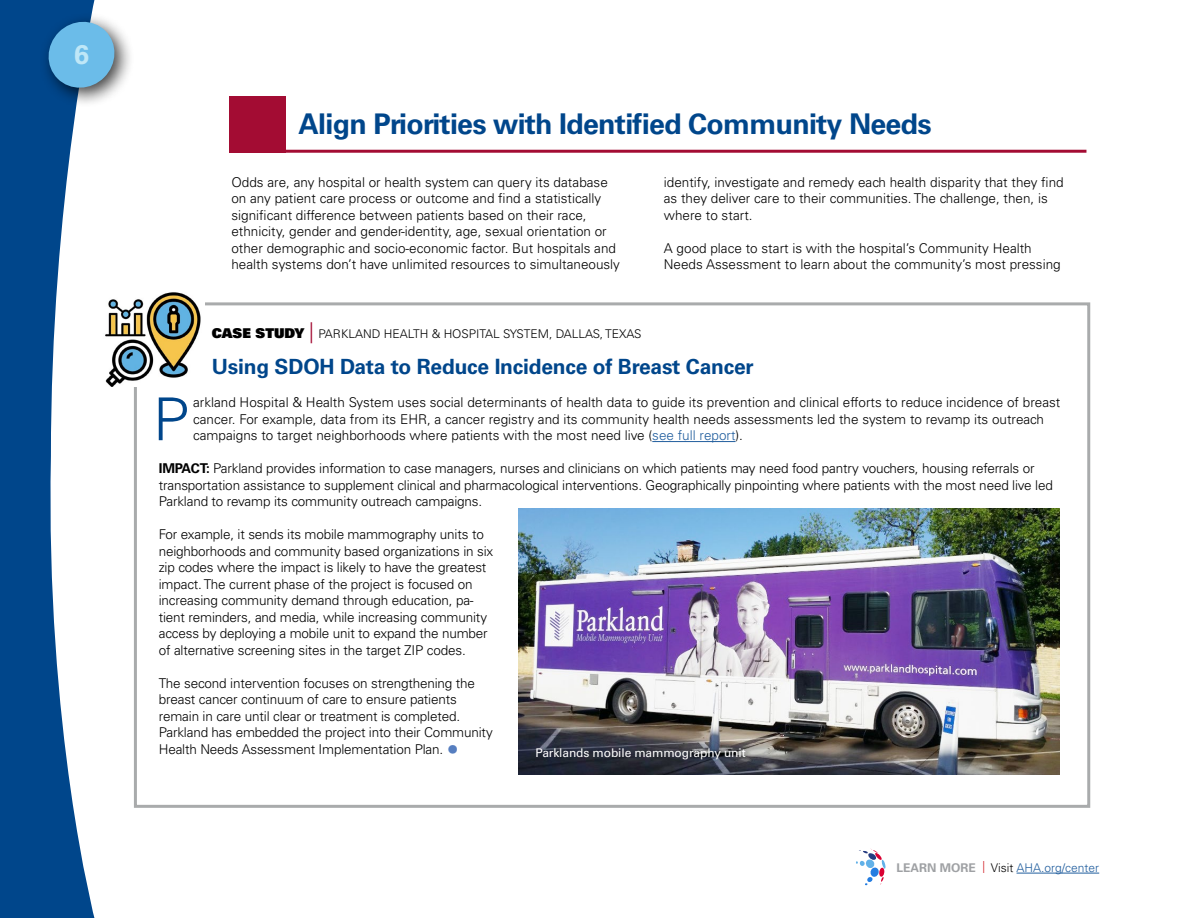
<style>
.page{position:relative;width:1188px;height:918px;background:#fff}
.page>*{position:absolute;margin:0;border:0;box-sizing:border-box;transform-origin:0 0}
.t1{font:300 59.25px "Univers LT Std";color:#00468b}
.t2{font:700 28.5px "Univers LT Std";letter-spacing:-.025em;color:#00468b}
.t3{font:700 27px "Univers LT Std";color:#bfe7f7}
.t4{font:700 21px "Univers LT Std";letter-spacing:-.01em;color:#00468b}
.t5{font:300 13.5px/16.5px "Univers LT Std";letter-spacing:-.01em;color:#000}
.t6{font:300 12px "Univers LT Std";color:#000}
.t7{font:12px "Univers LT Std";letter-spacing:-.01em;color:#fff}
.t8{font:300 12px "Univers LT Std";color:#215e9e}
.s1{font-family:"Univers LT Std X Black";font-weight:400;font-size:13.5px}
.s2{font-size:21px;color:#a30c33}
.s3{color:#215e9e}
.s4{font-weight:700}
.s5{font-size:24px;color:#567ec0}
.s6{font-weight:700;color:#9fa1a4}
.s7{color:#d2232a}
.s8{color:#000}
</style>
<div class="page">
<div style="left:134px;top:302px;width:956px;height:506px;border:3px solid #a9abac"></div>
<hr style="left:230px;top:150px;width:856px;height:3px;background:#a30c33">
<div style="left:229px;top:97px;width:56px;height:56px;background:#a30c33"></div>
<img style="left:105px;top:292px;width:99px;height:95px">
<svg style="left:0;top:0;width:94px;height:918px;fill:#00468b"></svg>
<div style="left:39px;top:12px;width:95px;height:96px;background:#000;opacity:.75"></div>
<svg style="left:45px;top:18px;width:73px;height:73px;background:#63a2cb"></svg>
<hr style="left:652px;top:441px;width:84px;height:1px;background:#215e9e">
<hr style="left:1017px;top:873px;width:82px;height:1px;background:#215e9e">
<svg style="left:856px;top:849px;width:30px;height:36px"></svg>
<img style="left:518px;top:509px;width:541px;height:266px">
<h3 class="t3" style="left:74px;top:39px;width:17px">6</h3>
<h2 class="t2" style="left:298px;top:108px;width:635px">Align Priorities with Identified Community Needs</h2>
<p class="t5" style="left:231px;top:174px;width:390px">Odds are, any hospital or health system can query its database on any patient care process or outcome and find a statistically significant difference between patients based on their race, ethnicity, gender and gender-identity, age, sexual orientation or other demographic and socio-economic factor. But hospitals and health systems don’t have unlimited resources to simultaneously</p>
<p class="t5" style="left:664px;top:174px;width:401px">identify, investigate and remedy each health disparity that they find as they deliver care to their communities. The challenge, then, is where to start.</p>
<p class="t5" style="left:664px;top:240px;width:398px">A good place to start is with the hospital’s Community Health<br>Needs Assessment to learn about the community’s most pressing</p>
<p class="t6" style="left:212px;top:327px;width:431px"><span class="s1">CASE STUDY</span> <span class="s2">|</span> PARKLAND HEALTH &amp; HOSPITAL SYSTEM, DALLAS, TEXAS</p>
<h3 class="t4" style="left:212px;top:354px;width:544px">Using SDOH Data to Reduce Incidence of Breast Cancer</h3>
<h1 class="t1" style="left:153px;top:384px;width:38px">P</h1>
<p class="t5" style="left:193px;top:394px;width:869px">arkland Hospital &amp; Health System uses social determinants of health data to guide its prevention and clinical efforts to reduce incidence of breast cancer. For example, data from its EHR, a cancer registry and its community health needs assessments led the system to revamp its outreach campaigns to target neighborhoods where patients with the most need live (<span class="s3">see full report</span>).</p>
<p class="t5" style="left:159px;top:460px;width:896px"><span class="s4">IMPACT:</span> Parkland provides information to case managers, nurses and clinicians on which patients may need food pantry vouchers, housing referrals or transportation assistance to supplement clinical and pharmacological interventions. Geographically pinpointing where patients with the most need live led<br>Parkland to revamp its community outreach campaigns.</p>
<p class="t5" style="left:159px;top:526px;width:336px">For example, it sends its mobile mammography units to neighborhoods and community based organizations in six zip codes where the impact is likely to have the greatest impact. The current phase of the project is focused on increasing community demand through education, pa&shy;tient reminders, and media, while increasing community access by deploying a mobile unit to expand the number of alternative screening sites in the target ZIP codes.</p>
<p class="t5" style="left:159px;top:675px;width:336px">The second intervention focuses on strengthening the breast cancer continuum of care to ensure patients remain in care until clear or treatment is completed.<br>Parkland has embedded the project into their Community Health Needs Assessment Implementation Plan. <span class="s5">•</span></p>
<p class="t7" style="left:536px;top:745px;width:212px">Parklands mobile mammography unit</p>
<p class="t8" style="left:896px;top:860px;width:204px"><span class="s6">LEARN MORE</span> <span class="s7">|</span> <span class="s8">Visit</span> AHA.org/center</p>
</div>
